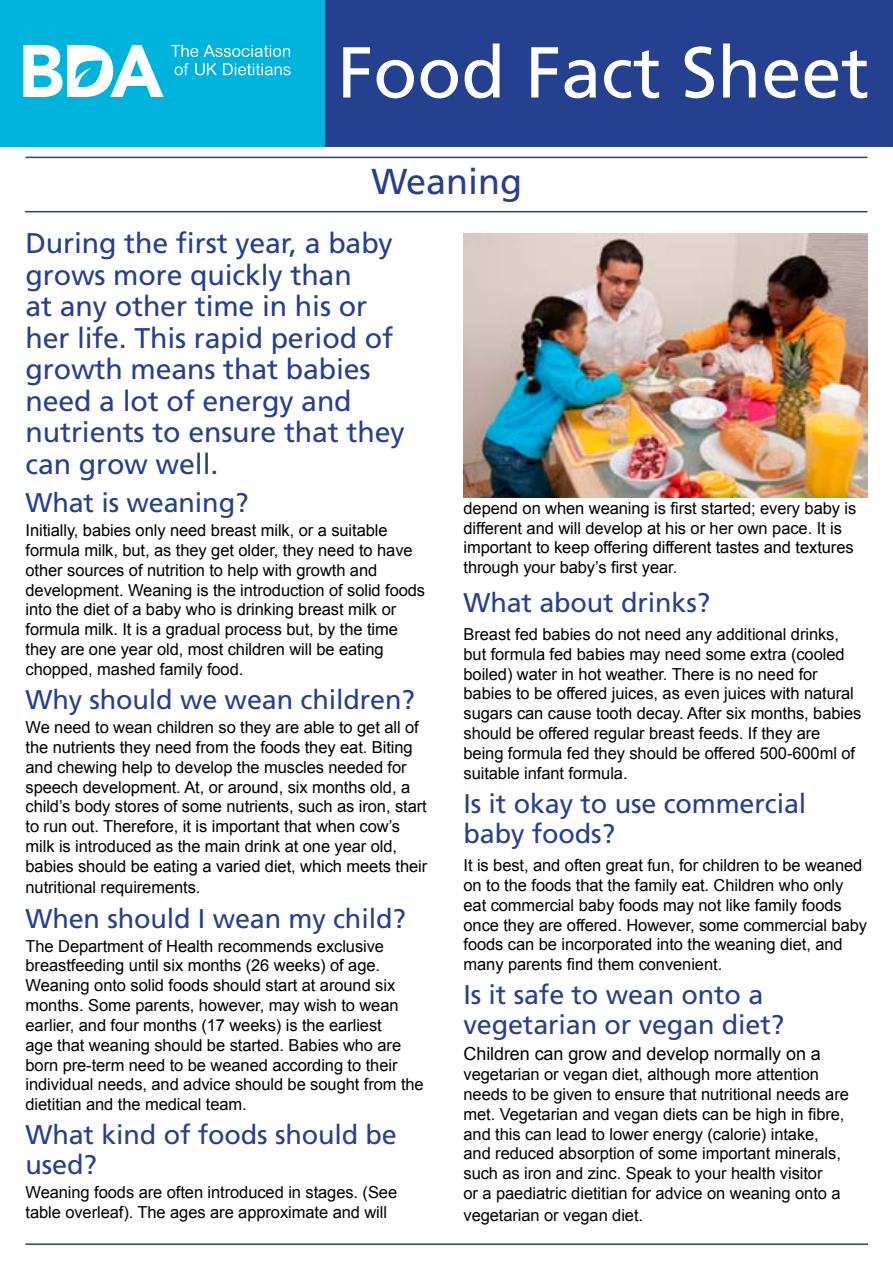
<style>
.page{position:relative;width:893px;height:1263px;background:#fff}
.page>*{position:absolute;margin:0;border:0;box-sizing:border-box;transform-origin:0 0}
.t1{font:72px "Frutiger LT Pro";color:#fff}
.t2{font:36px "Frutiger LT Pro";color:#25408f}
.t3{font:28.5px/31.5px "Frutiger LT Pro";letter-spacing:-.005em;color:#25408f}
.t4{font:27px/30px "Frutiger LT Pro";letter-spacing:-.005em;color:#25408f}
.t5{font:18px "Arial";letter-spacing:-.005em;color:#000}
.t6{font:16.5px/19.8px "Arial";letter-spacing:-.005em;color:#000}
</style>
<div class="page">
<hr style="left:26px;top:157px;width:841px;height:1px;background:#25408f">
<hr style="left:25px;top:211px;width:842px;height:1px;background:#25408f">
<hr style="left:26px;top:1243px;width:842px;height:2px;background:#25408f">
<div style="left:0;top:0;width:893px;height:147px;background:#25408f"></div>
<div style="left:0;top:0;width:325px;height:146px;background:#00b3dc"></div>
<svg style="left:23px;top:45px;width:141px;height:52px"></svg>
<svg style="left:171px;top:45px;width:27px;height:12px"></svg>
<svg style="left:204px;top:45px;width:86px;height:12px"></svg>
<svg style="left:175px;top:63px;width:14px;height:12px"></svg>
<svg style="left:195px;top:63px;width:21px;height:12px"></svg>
<svg style="left:223px;top:63px;width:68px;height:12px"></svg>
<img style="left:463px;top:234px;width:404px;height:263px">
<h1 class="t1" style="left:337px;top:30px;width:534px">Food Fact Sheet</h1>
<h2 class="t2" style="left:371px;top:160px;width:152px">Weaning</h2>
<h3 class="t3" style="left:26px;top:228px;width:381px">During the first year, a baby grows more quickly than<br>at any other time in his or her life. This rapid period of growth means that babies need a lot of energy and nutrients to ensure that they can grow well.</h3>
<h3 class="t4" style="left:26px;top:488px;width:225px">What is weaning?</h3>
<p class="t6" style="left:26px;top:521px;width:401px">Initially, babies only need breast milk, or a suitable formula milk, but, as they get older, they need to have other sources of nutrition to help with growth and development. Weaning is the introduction of solid foods into the diet of a baby who is drinking breast milk or formula milk. It is a gradual process but, by the time they are one year old, most children will be eating chopped, mashed family food.</p>
<h3 class="t4" style="left:26px;top:685px;width:391px">Why should we wean children?</h3>
<p class="t6" style="left:26px;top:718px;width:403px">We need to wean children so they are able to get all of the nutrients they need from the foods they eat. Biting and chewing help to develop the muscles needed for speech development. At, or around, six months old, a child’s body stores of some nutrients, such as iron, start to run out. Therefore, it is important that when cow’s milk is introduced as the main drink at one year old, babies should be eating a varied diet, which meets their</p>
<p class="t6" style="left:26px;top:878px;width:176px">nutritional requirements.</p>
<h3 class="t4" style="left:26px;top:903px;width:382px">When should I wean my child?</h3>
<p class="t6" style="left:26px;top:936px;width:400px">The Department of Health recommends exclusive breastfeeding until six months (26 weeks) of age.<br>Weaning onto solid foods should start at around six months. Some parents, however, may wish to wean earlier, and four months (17 weeks) is the earliest<br>age that weaning should be started. Babies who are born pre-term need to be weaned according to their individual needs, and advice should be sought from the dietitian and the medical team.</p>
<h3 class="t4" style="left:26px;top:1120px;width:373px">What kind of foods should be used?</h3>
<p class="t6" style="left:26px;top:1183px;width:373px">Weaning foods are often introduced in stages. (See table overleaf). The ages are approximate and will</p>
<p class="t6" style="left:463px;top:498px;width:394px">depend on when weaning is first started; every baby is different and will develop at his or her own pace. It is important to keep offering different tastes and textures through your baby’s first year.</p>
<h3 class="t4" style="left:463px;top:587px;width:248px">What about drinks?</h3>
<p class="t6" style="left:463px;top:624px;width:399px">Breast fed babies do not need any additional drinks, but formula fed babies may need some extra (cooled boiled) water in hot weather. There is no need for babies to be offered juices, as even juices with natural sugars can cause tooth decay. After six months, babies should be offered regular breast feeds. If they are being formula fed they should be offered 500-600ml of suitable infant formula.</p>
<h3 class="t4" style="left:463px;top:789px;width:344px">Is it okay to use commercial baby foods?</h3>
<p class="t6" style="left:463px;top:856px;width:405px">It is best, and often great fun, for children to be weaned on to the foods that the family eat. Children who only eat commercial baby foods may not like family foods once they are offered. However, some commercial baby foods can be incorporated into the weaning diet, and many parents find them convenient.</p>
<h3 class="t4" style="left:463px;top:980px;width:322px">Is it safe to wean onto a vegetarian or vegan diet?</h3>
<p class="t5" style="left:463px;top:1042px;width:359px">Children can grow and develop normally on a</p>
<p class="t6" style="left:463px;top:1064px;width:387px">vegetarian or vegan diet, although more attention needs to be given to ensure that nutritional needs are met. Vegetarian and vegan diets can be high in fibre, and this can lead to lower energy (calorie) intake, and reduced absorption of some important minerals, such as iron and zinc. Speak to your health visitor<br>or a paediatric dietitian for advice on weaning onto a</p>
<p class="t6" style="left:463px;top:1205px;width:181px">vegetarian or vegan diet.</p>
</div>
